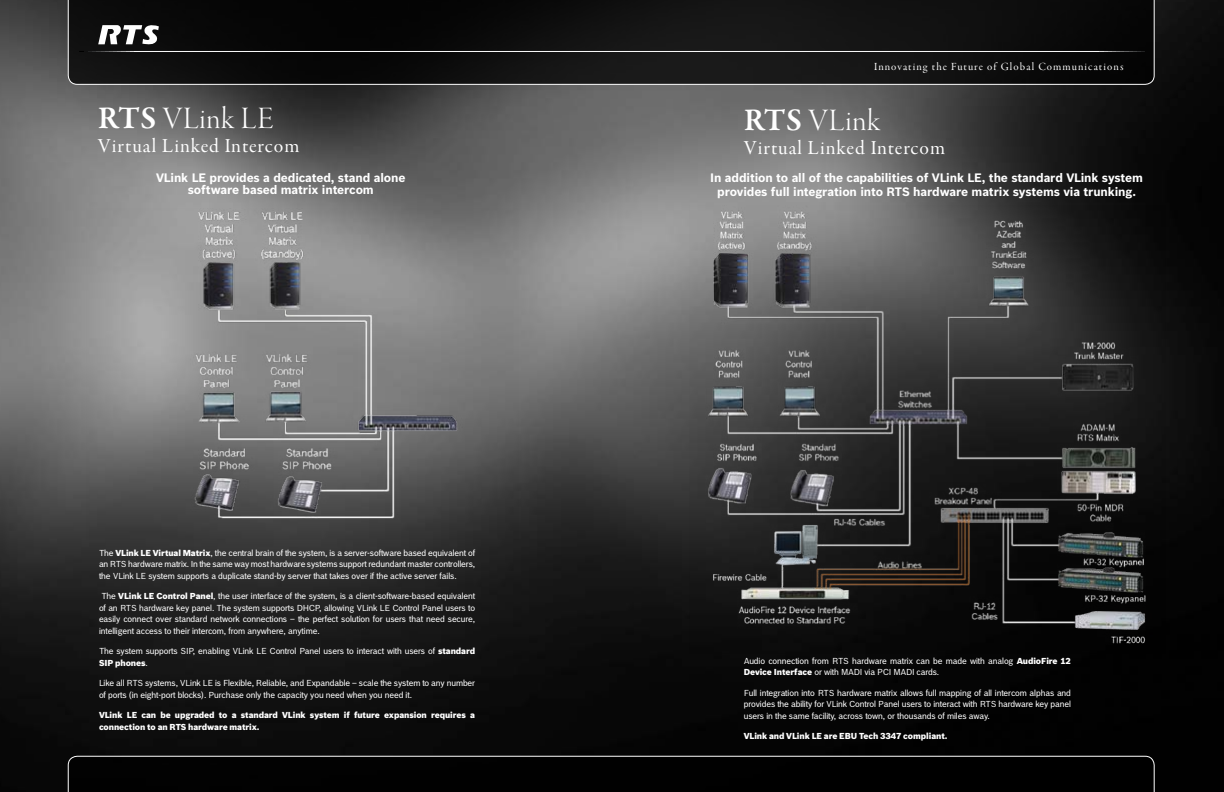
<style>
.page{position:relative;width:1224px;height:792px;background:#fff}
.page>*{position:absolute;margin:0;border:0;box-sizing:border-box;transform-origin:0 0}
.t1{font:32px "Garamond Premr Pro Lt Disp";letter-spacing:.025em;color:#fff}
.t2{font:20px "Garamond Premr Pro Subh";letter-spacing:.05em;color:#fff}
.t3{font:700 12px/11.5px "Bosch Sans";letter-spacing:-.01em;color:#fff;text-align:center}
.t4{font:11px "Garamond Premr Pro Subh";letter-spacing:.1em;color:#fff}
.t5{font:8.5px/11.5px "Bosch Office Sans";letter-spacing:-.01em;color:#fff;text-align:justify}
.t6{font:900 8.5px/11.5px "Bosch Sans";letter-spacing:-.01em;color:#fff}
.s1{font-family:"Garamond Premr Pro";font-weight:600}
.s2{font-family:"Bosch Sans";font-weight:900}
.s3{font-family:"Bosch Office Sans";font-weight:400}
</style>
<div class="page">
<img style="left:0;top:0;width:1224px;height:792px">
<div style="left:68px;top:756px;width:1086px;height:36px;background:#010101"></div>
<svg style="left:68px;top:0;width:1086px;height:85px;background:#111"></svg>
<hr style="left:79px;top:51px;width:1066px;height:1px;background:#fff">
<svg style="left:98px;top:24px;width:61px;height:21px"></svg>
<img style="left:690px;top:206px;width:476px;height:448px">
<img style="left:86px;top:209px;width:432px;height:330px">
<h1 class="t1" style="left:98px;top:101px;width:177px"><span class="s1">RTS</span> VLink LE</h1>
<h2 class="t2" style="left:98px;top:134px;width:203px">Virtual Linked Intercom</h2>
<p class="t4" style="left:874px;top:60px;width:251px">Innovating the Future of Global Communications</p>
<h1 class="t1" style="left:744px;top:103px;width:138px"><span class="s1">RTS</span> VLink</h1>
<h2 class="t2" style="left:744px;top:136px;width:203px">Virtual Linked Intercom</h2>
<h3 class="t3" style="left:156px;top:172px;width:251px">VLink LE provides a dedicated, stand alone software based matrix intercom</h3>
<h3 class="t3" style="left:710px;top:171px;width:434px;line-height:14px">In addition to all of the capabilities of VLink LE, the standard VLink system provides full integration into RTS hardware matrix systems via trunking.</h3>
<p class="t5" style="left:99px;top:547px;width:378px">The <span class="s2">VLink LE Virtual Matrix</span>, the central brain of the system, is a server-software based equivalent of an RTS hardware matrix. In the same way most hardware systems support redundant master controllers, the VLink LE system supports a duplicate stand-by server that takes over if the active server fails.</p>
<p class="t5" style="left:99px;top:590px;width:378px">The <span class="s2">VLink LE Control Panel</span>, the user interface of the system, is a client-software-based equivalent of an RTS hardware key panel. The system supports DHCP, allowing VLink LE Control Panel users to easily connect over standard network connections – the perfect solution for users that need secure, intelligent access to their intercom, from anywhere, anytime.</p>
<p class="t5" style="left:99px;top:645px;width:378px">The system supports SIP, enabling VLink LE Control Panel users to interact with users of <span class="s2">standard</span></p>
<p class="t6" style="left:99px;top:657px;width:50px">SIP phones<span class="s3">.</span></p>
<p class="t5" style="left:99px;top:677px;width:378px">Like all RTS systems, VLink LE is Flexible, Reliable, and Expandable – scale the system to any number of ports (in eight-port blocks). Purchase only the capacity you need when you need it.</p>
<p class="t6" style="left:99px;top:710px;width:378px">VLink LE can be upgraded to a standard VLink system if future expansion requires a connection to an RTS hardware matrix.</p>
<p class="t5" style="left:744px;top:655px;width:329px">Audio connection from RTS hardware matrix can be made with analog <span class="s2">AudioFire 12<br>Device Interface</span> or with MADI via PCI MADI cards.</p>
<p class="t5" style="left:744px;top:687px;width:329px">Full integration into RTS hardware matrix allows full mapping of all intercom alphas and provides the ability for VLink Control Panel users to interact with RTS hardware key panel users in the same facility, across town, or thousands of miles away.</p>
<p class="t6" style="left:744px;top:731px;width:205px">VLink and VLink LE are EBU Tech 3347 compliant.</p>
</div>
